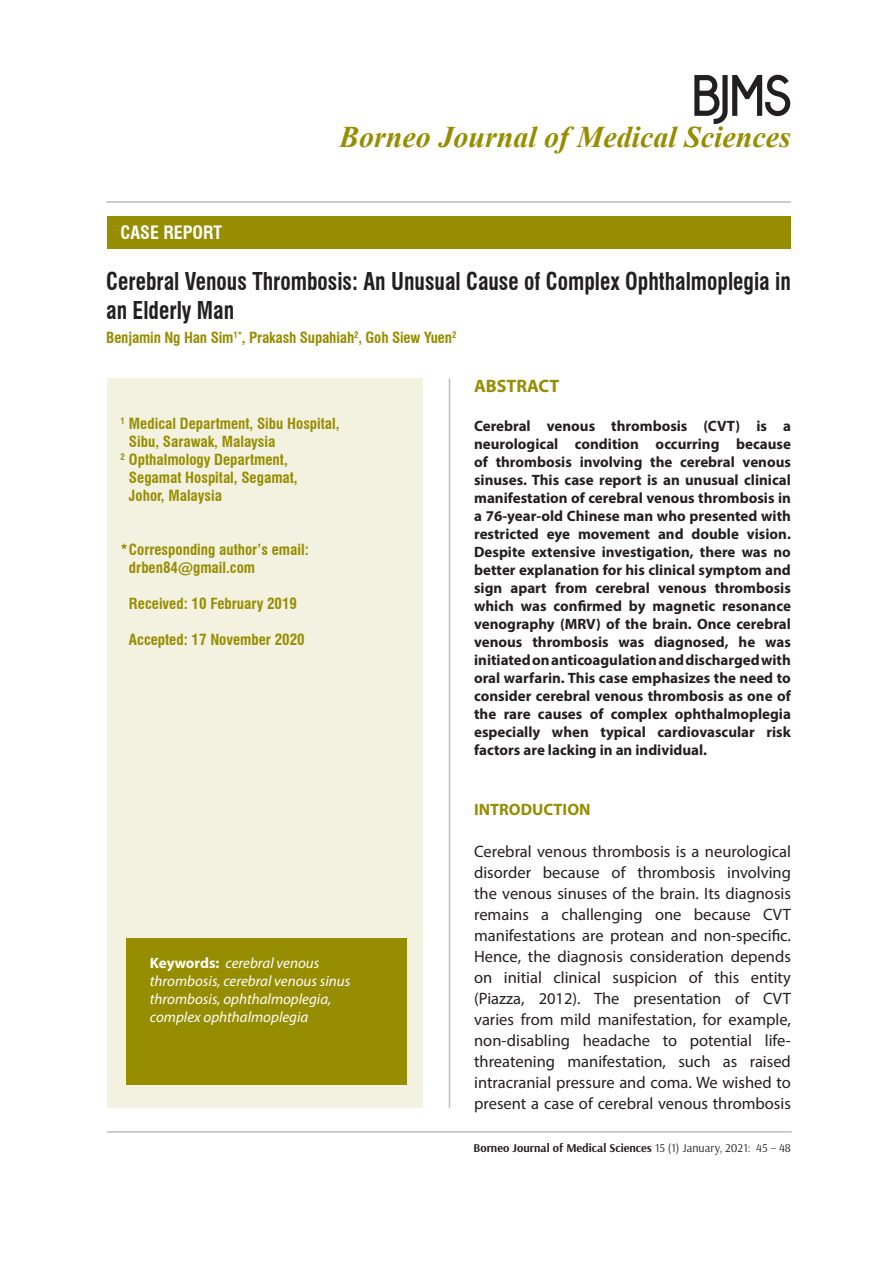
<style>
.page{position:relative;width:893px;height:1263px;background:#fff}
.page>*{position:absolute;margin:0;border:0;box-sizing:border-box;transform-origin:0 0}
.t1{font:italic 700 30px "Times New Roman";color:#968d00}
.t2{font:700 condensed 24px/28.8px "Swiss 721 BT";color:#231f20;scale:.9 1}
.t3{font:700 condensed 18px "Swiss 721 BT";color:#fff}
.t4{font:700 18px "Myriad Pro";color:#968d00}
.t5{font:16.5px/21px "Myriad Pro";color:#231f20;text-align:justify}
.t6{font:700 16.5px "Myriad Pro";color:#968d00}
.t7{font:700 15px/18px "Myriad Pro";color:#231f20;text-align:justify}
.t8{font:700 condensed 15px "Swiss 721 BT";color:#968d00}
.t9{font:italic 15px/18px "Myriad Pro";color:#fff}
.t10{font:700 12px "Arsenal";color:#231f20}
.s1{font-weight:700;font-style:normal}
.s2{font-weight:400}
</style>
<div class="page">
<div style="left:107px;top:216px;width:684px;height:33px;background:#968d00"></div>
<hr style="left:106px;top:201px;width:685px;height:2px;background:#bcbdc0">
<hr style="left:107px;top:1131px;width:685px;height:2px;background:#bcbdc0">
<div style="left:107px;top:378px;width:315px;height:730px;background:#f3f1df"></div>
<div style="left:126px;top:938px;width:281px;height:147px;background:#968d00"></div>
<hr style="left:449px;top:378px;width:1px;height:730px;background:#bcbdc0">
<svg style="left:694px;top:74px;width:97px;height:50px"></svg>
<p class="t1" style="left:339px;top:116px;width:453px">Borneo Journal of Medical Sciences</p>
<p class="t3" style="left:120px;top:222px;width:103px">CASE REPORT</p>
<p class="t2" style="left:106px;top:267px;width:762px">Cerebral Venous Thrombosis: An Unusual Cause of Complex Ophthalmoplegia in an Elderly Man</p>
<p class="t8" style="left:106px;top:328px;width:352px">Benjamin Ng Han Sim<sup>1*</sup>, Prakash Supahiah<sup>2</sup>, Goh Siew Yuen<sup>2</sup></p>
<p class="t8" style="left:120px;top:414px;width:221px"><sup>1</sup> Medical Department, Sibu Hospital,</p>
<p class="t8" style="left:129px;top:432px;width:148px">Sibu, Sarawak, Malaysia</p>
<p class="t8" style="left:120px;top:450px;width:169px"><sup>2</sup> Opthalmology Department,</p>
<p class="t8" style="left:129px;top:468px;width:170px">Segamat Hospital, Segamat,</p>
<p class="t8" style="left:129px;top:486px;width:95px">Johor, Malaysia</p>
<p class="t8" style="left:120px;top:540px;width:190px">*Corresponding author’s email:</p>
<p class="t8" style="left:129px;top:558px;width:128px">drben84@gmail.com</p>
<p class="t8" style="left:129px;top:594px;width:170px">Received: 10 February 2019</p>
<p class="t8" style="left:129px;top:630px;width:177px">Accepted: 17 November 2020</p>
<p class="t9" style="left:150px;top:954px;width:202px"><span class="s1">Keywords:</span> cerebral venous thrombosis, cerebral venous sinus thrombosis, ophthalmoplegia, complex ophthalmoplegia</p>
<p class="t4" style="left:474px;top:374px;width:87px">ABSTRACT</p>
<p class="t7" style="left:474px;top:416px;width:318px">Cerebral venous thrombosis (CVT) is a neurological condition occurring because of thrombosis involving the cerebral venous sinuses. This case report is an unusual clinical manifestation of cerebral venous thrombosis in a 76-year-old Chinese man who presented with restricted eye movement and double vision.<br>Despite extensive investigation, there was no better explanation for his clinical symptom and sign apart from cerebral venous thrombosis which was confirmed by magnetic resonance venography (MRV) of the brain. Once cerebral venous thrombosis was diagnosed, he was initiated on anticoagulation and discharged with oral warfarin. This case emphasizes the need to consider cerebral venous thrombosis as one of the rare causes of complex ophthalmoplegia especially when typical cardiovascular risk factors are lacking in an individual.</p>
<p class="t6" style="left:474px;top:799px;width:118px">INTRODUCTION</p>
<p class="t5" style="left:474px;top:841px;width:318px">Cerebral venous thrombosis is a neurological disorder because of thrombosis involving the venous sinuses of the brain. Its diagnosis remains a challenging one because CVT manifestations are protean and non-specific.<br>Hence, the diagnosis consideration depends on initial clinical suspicion of this entity (Piazza, 2012). The presentation of CVT varies from mild manifestation, for example, non-disabling headache to potential life&shy;threatening manifestation, such as raised intracranial pressure and coma. We wished to present a case of cerebral venous thrombosis</p>
<p class="t10" style="left:474px;top:1141px;width:319px">Borneo Journal of Medical Sciences <span class="s2">15 (1) January, 2021: 45 – 48</span></p>
</div>
